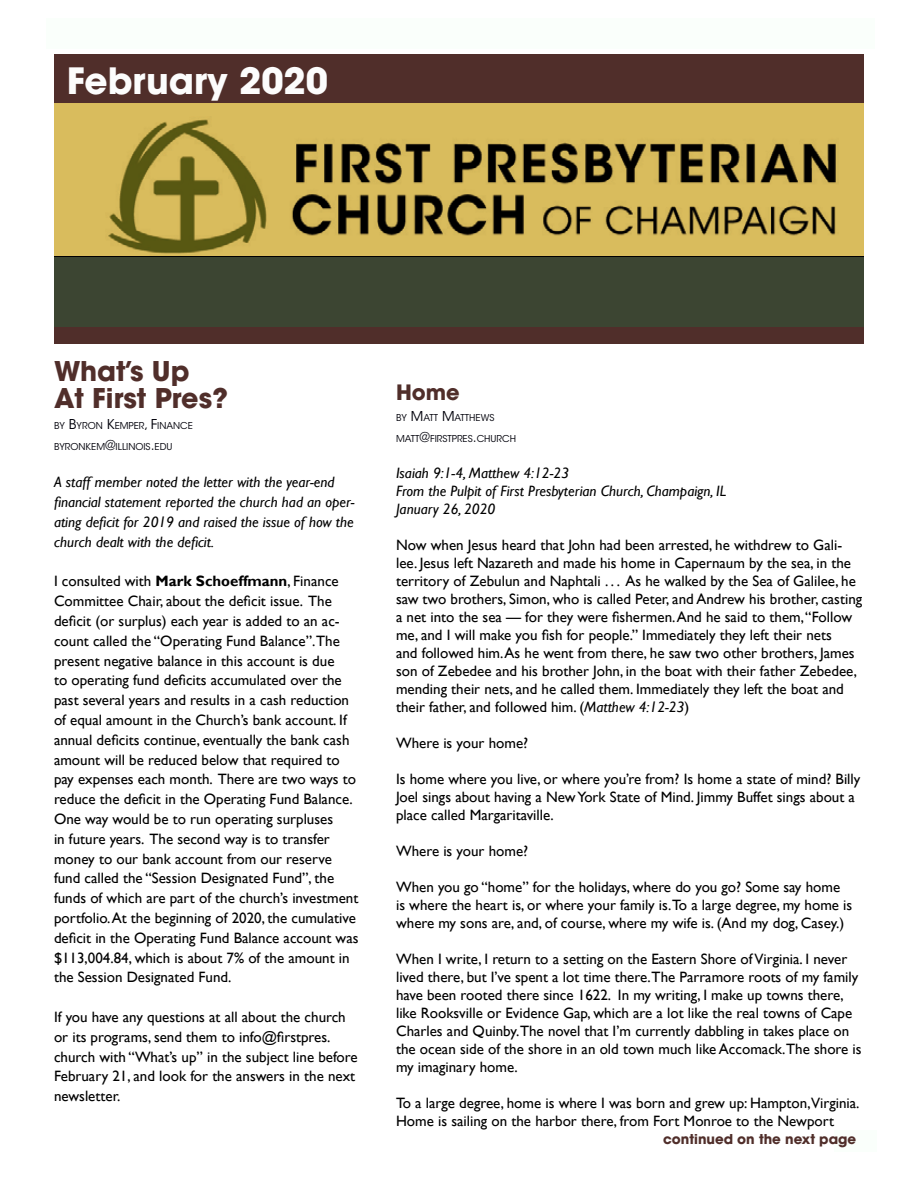
<style>
.page{position:relative;width:918px;height:1188px;background:#fff}
.page>*{position:absolute;margin:0;border:0;box-sizing:border-box;transform-origin:0 0}
.t1{font:700 36px "ITC Avant Garde Std";color:#fcfcfc}
.t2{font:700 27px/27px "ITC Avant Garde Std";color:#502e2a}
.t3{font:700 21px "ITC Avant Garde Std";color:#502e2a}
.t4{font:700 18px "ITC Avant Garde Std";color:#502e2a}
.t5{font:15px/19.8px "Gill Sans";color:#000}
.t6{font:italic 15px/19.8px "Gill Sans";color:#000}
.t7{font:700 13.5px "ITC Avant Garde Std";color:#502e2a}
.t8{font:9.45px "ITC Avant Garde Std";color:#00000a}
.s1{font-size:13.5px}
.s2{font-weight:700}
.s3{font-style:italic}
</style>
<div class="page">
<div style="left:834px;top:1130px;width:43px;height:22px;background:#fafffb"></div>
<img style="left:54px;top:55px;width:810px;height:288px">
<img style="left:105px;top:116px;width:734px;height:140px">
<div style="left:54px;top:256px;width:810px;height:71px;background:#3c4532"></div>
<div style="left:46px;top:18px;width:828px;height:31px;background:#fafffb"></div>
<h1 class="t1" style="left:67px;top:58px;width:263px">February 2020</h1>
<h2 class="t2" style="left:54px;top:357px;width:176px">What’s Up<br>At First Pres?</h2>
<p class="t8" style="left:54px;top:420px;width:140px">BY <span class="s1">B</span>YRON <span class="s1">K</span>EMPER<span class="s1">, F</span>INANCE</p>
<p class="t8" style="left:54px;top:441px;width:120px">BYRONKEM<span class="s1">@</span>ILLINOIS<span class="s1">.</span>EDU</p>
<p class="t6" style="left:54px;top:473px;width:302px">A staff member noted the letter with the year-end financial statement reported the church had an oper&shy;ating deficit for 2019 and raised the issue of how the church dealt with the deficit.</p>
<p class="t5" style="left:54px;top:572px;width:306px">I consulted with <span class="s2">Mark Schoeffmann</span>, Finance Committee Chair, about the deficit issue. The deficit (or surplus) each year is added to an ac&shy;count called the “Operating Fund Balance”.The present negative balance in this account is due<br>to operating fund deficits accumulated over the past several years and results in a cash reduction of equal amount in the Church’s bank account. If annual deficits continue, eventually the bank cash amount will be reduced below that required to pay expenses each month. There are two ways to reduce the deficit in the Operating Fund Balance.<br>One way would be to run operating surpluses<br>in future years. The second way is to transfer money to our bank account from our reserve fund called the “Session Designated Fund”, the funds of which are part of the church’s investment portfolio. At the beginning of 2020, the cumulative deficit in the Operating Fund Balance account was $113,004.84, which is about 7% of the amount in the Session Designated Fund.</p>
<p class="t5" style="left:54px;top:1007px;width:305px">If you have any questions at all about the church or its programs, send them to info@firstpres. church with “What’s up” in the subject line before February 21, and look for the answers in the next newsletter.</p>
<h3 class="t3" style="left:396px;top:379px;width:65px">Home</h3>
<p class="t8" style="left:396px;top:412px;width:100px">BY <span class="s1">M</span>ATT <span class="s1">M</span>ATTHEWS</p>
<p class="t8" style="left:396px;top:433px;width:121px">MATT<span class="s1">@</span>FIRSTPRES<span class="s1">.</span>CHURCH</p>
<p class="t6" style="left:396px;top:464px;width:332px;line-height:18px">Isaiah 9:1-4, Matthew 4:12-23<br>From the Pulpit of First Presbyterian Church, Champaign, IL<br>January 26, 2020</p>
<p class="t5" style="left:396px;top:536px;width:468px;line-height:18px">Now when Jesus heard that John had been arrested, he withdrew to Gali&shy;lee. Jesus left Nazareth and made his home in Capernaum by the sea, in the territory of Zebulun and Naphtali . . . As he walked by the Sea of Galilee, he saw two brothers, Simon, who is called Peter, and Andrew his brother, casting a net into the sea — for they were fishermen. And he said to them, “Follow me, and I will make you fish for people.” Immediately they left their nets<br>and followed him. As he went from there, he saw two other brothers, James son of Zebedee and his brother John, in the boat with their father Zebedee, mending their nets, and he called them. Immediately they left the boat and their father, and followed him. (<span class="s3">Matthew 4:12-23</span>)</p>
<p class="t5" style="left:396px;top:733px;width:134px">Where is your home?</p>
<p class="t5" style="left:396px;top:770px;width:466px;line-height:18px">Is home where you live, or where you’re from? Is home a state of mind? Billy<br>Joel sings about having a New York State of Mind. Jimmy Buffet sings about a place called Margaritaville.</p>
<p class="t5" style="left:396px;top:841px;width:134px">Where is your home?</p>
<p class="t5" style="left:396px;top:878px;width:458px;line-height:18px">When you go “home” for the holidays, where do you go? Some say home is where the heart is, or where your family is.To a large degree, my home is where my sons are, and, of course, where my wife is. (And my dog, Casey.)</p>
<p class="t5" style="left:396px;top:950px;width:467px;line-height:18px">When I write, I return to a setting on the Eastern Shore of Virginia. I never lived there, but I’ve spent a lot time there.The Parramore roots of my family have been rooted there since 1622. In my writing, I make up towns there, like Rooksville or Evidence Gap, which are a lot like the real towns of Cape Charles and Quinby.The novel that I’m currently dabbling in takes place on the ocean side of the shore in an old town much like Accomack.The shore is my imaginary home.</p>
<p class="t5" style="left:396px;top:1094px;width:465px;line-height:18px">To a large degree, home is where I was born and grew up: Hampton,Virginia.<br>Home is sailing on the harbor there, from Fort Monroe to the Newport</p>
<p class="t7" style="left:663px;top:1130px;width:195px">continued on the next page</p>
<p class="t4" style="left:853px;top:1129px;width:13px">1</p>
</div>
